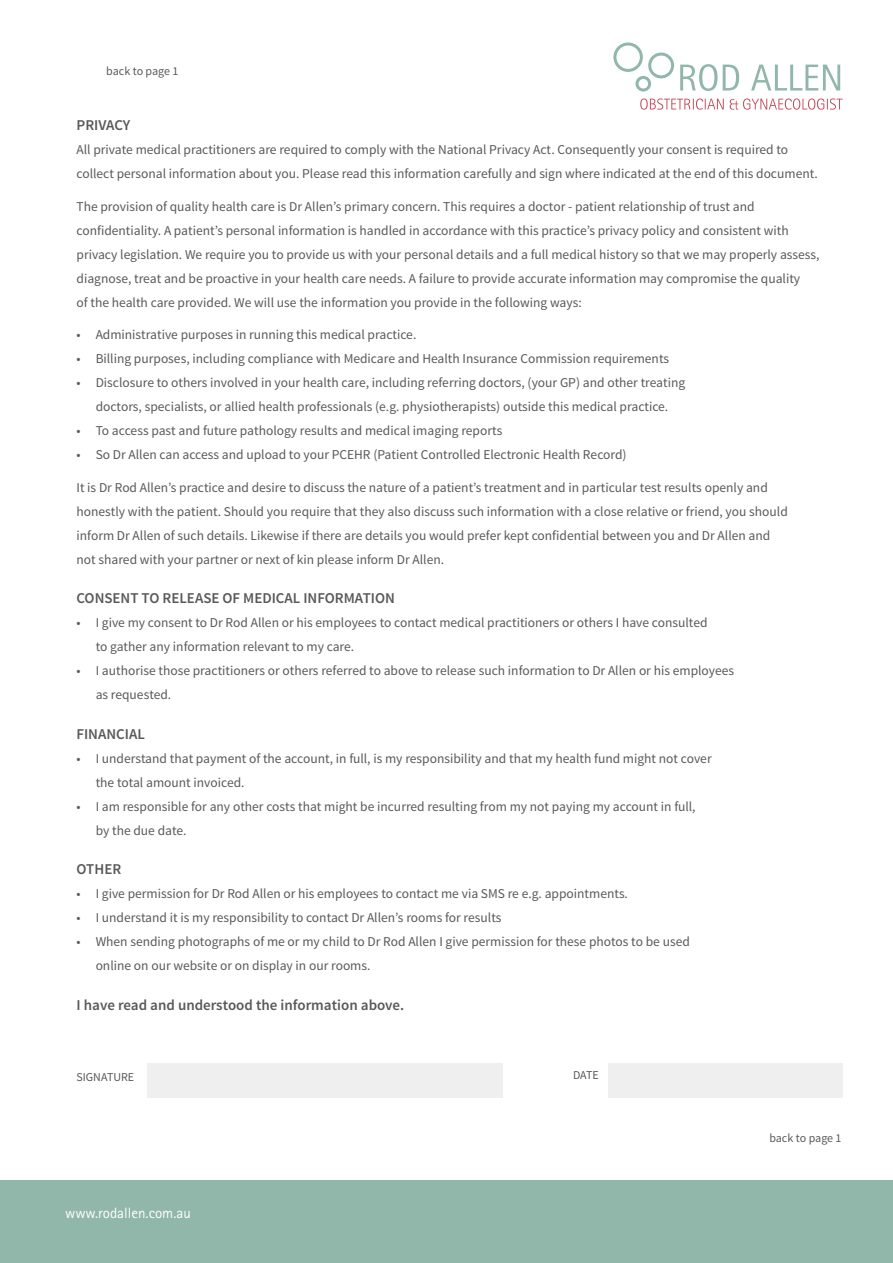
<style>
.page{position:relative;width:893px;height:1263px;background:#fff}
.page>*{position:absolute;margin:0;border:0;box-sizing:border-box;transform-origin:0 0}
.t1{font:600 15px "Source Sans Pro";color:#58595b}
.t2{font:15px "Rotis Sans Serif";color:#fff}
.t3{font:13.5px/24px "Source Sans Pro";color:#58595b}
.t4{font:12px "Source Sans Pro";color:#58595b}
</style>
<div class="page">
<div style="left:613px;top:42px;width:30px;height:30px;border:3px solid #91b6aa;border-radius:50%"></div>
<div style="left:648px;top:53px;width:26px;height:25px;border:3px solid #91b6aa;border-radius:50%"></div>
<div style="left:635px;top:76px;width:16px;height:16px;border:3px solid #91b6aa;border-radius:50%"></div>
<svg style="left:640px;top:98px;width:203px;height:12px"></svg>
<svg style="left:680px;top:64px;width:160px;height:27px"></svg>
<div style="left:608px;top:1063px;width:235px;height:34px;background:#efeff0"></div>
<div style="left:147px;top:1063px;width:356px;height:34px;background:#efeff0"></div>
<div style="left:0;top:1180px;width:893px;height:83px;background:#91b6aa"></div>
<p class="t4" style="left:106px;top:63px;width:74px">back to page 1</p>
<p class="t1" style="left:77px;top:116px;width:55px">PRIVACY</p>
<p class="t3" style="left:77px;top:138px;width:743px">All private medical practitioners are required to comply with the National Privacy Act. Consequently your consent is required to collect personal information about you. Please read this information carefully and sign where indicated at the end of this document.</p>
<p class="t3" style="left:77px;top:195px;width:745px">The provision of quality health care is Dr Allen’s primary concern. This requires a doctor - patient relationship of trust and confidentiality. A patient’s personal information is handled in accordance with this practice’s privacy policy and consistent with privacy legislation. We require you to provide us with your personal details and a full medical history so that we may properly assess, diagnose, treat and be proactive in your health care needs. A failure to provide accurate information may compromise the quality<br>of the health care provided. We will use the information you provide in the following ways:</p>
<p class="t3" style="left:77px;top:323px;width:341px">• Administrative purposes in running this medical practice.</p>
<p class="t3" style="left:77px;top:347px;width:594px">• Billing purposes, including compliance with Medicare and Health Insurance Commission requirements</p>
<p class="t3" style="left:77px;top:371px;width:610px;text-align:center">• Disclosure to others involved in your health care, including referring doctors, (your GP) and other treating doctors, specialists, or allied health professionals (e.g. physiotherapists) outside this medical practice.</p>
<p class="t3" style="left:77px;top:419px;width:427px">• To access past and future pathology results and medical imaging reports</p>
<p class="t3" style="left:77px;top:443px;width:552px">• So Dr Allen can access and upload to your PCEHR (Patient Controlled Electronic Health Record)</p>
<p class="t3" style="left:77px;top:476px;width:713px">It is Dr Rod Allen’s practice and desire to discuss the nature of a patient’s treatment and in particular test results openly and honestly with the patient. Should you require that they also discuss such information with a close relative or friend, you should inform Dr Allen of such details. Likewise if there are details you would prefer kept confidential between you and Dr Allen and not shared with your partner or next of kin please inform Dr Allen.</p>
<p class="t1" style="left:77px;top:589px;width:320px">CONSENT TO RELEASE OF MEDICAL INFORMATION</p>
<p class="t3" style="left:96px;top:611px;width:613px;text-indent:-19px">• I give my consent to Dr Rod Allen or his employees to contact medical practitioners or others I have consulted to gather any information relevant to my care.</p>
<p class="t3" style="left:96px;top:659px;width:640px;text-indent:-19px">• I authorise those practitioners or others referred to above to release such information to Dr Allen or his employees as requested.</p>
<p class="t1" style="left:77px;top:724px;width:70px">FINANCIAL</p>
<p class="t3" style="left:96px;top:747px;width:617px;text-indent:-19px">• I understand that payment of the account, in full, is my responsibility and that my health fund might not cover the total amount invoiced.</p>
<p class="t3" style="left:96px;top:795px;width:601px;text-indent:-19px">• I am responsible for any other costs that might be incurred resulting from my not paying my account in full, by the due date.</p>
<p class="t1" style="left:77px;top:860px;width:46px">OTHER</p>
<p class="t3" style="left:77px;top:882px;width:553px">• I give permission for Dr Rod Allen or his employees to contact me via SMS re e.g. appointments.</p>
<p class="t3" style="left:77px;top:906px;width:426px">• I understand it is my responsibility to contact Dr Allen’s rooms for results</p>
<p class="t3" style="left:96px;top:930px;width:596px;text-indent:-19px">• When sending photographs of me or my child to Dr Rod Allen I give permission for these photos to be used online on our website or on display in our rooms.</p>
<p class="t1" style="left:77px;top:995px;width:329px">I have read and understood the information above.</p>
<p class="t4" style="left:77px;top:1070px;width:59px">SIGNATURE</p>
<p class="t4" style="left:573px;top:1068px;width:27px">DATE</p>
<p class="t2" style="left:65px;top:1204px;width:127px">www.rodallen.com.au</p>
<p class="t4" style="left:769px;top:1130px;width:74px">back to page 1</p>
</div>
